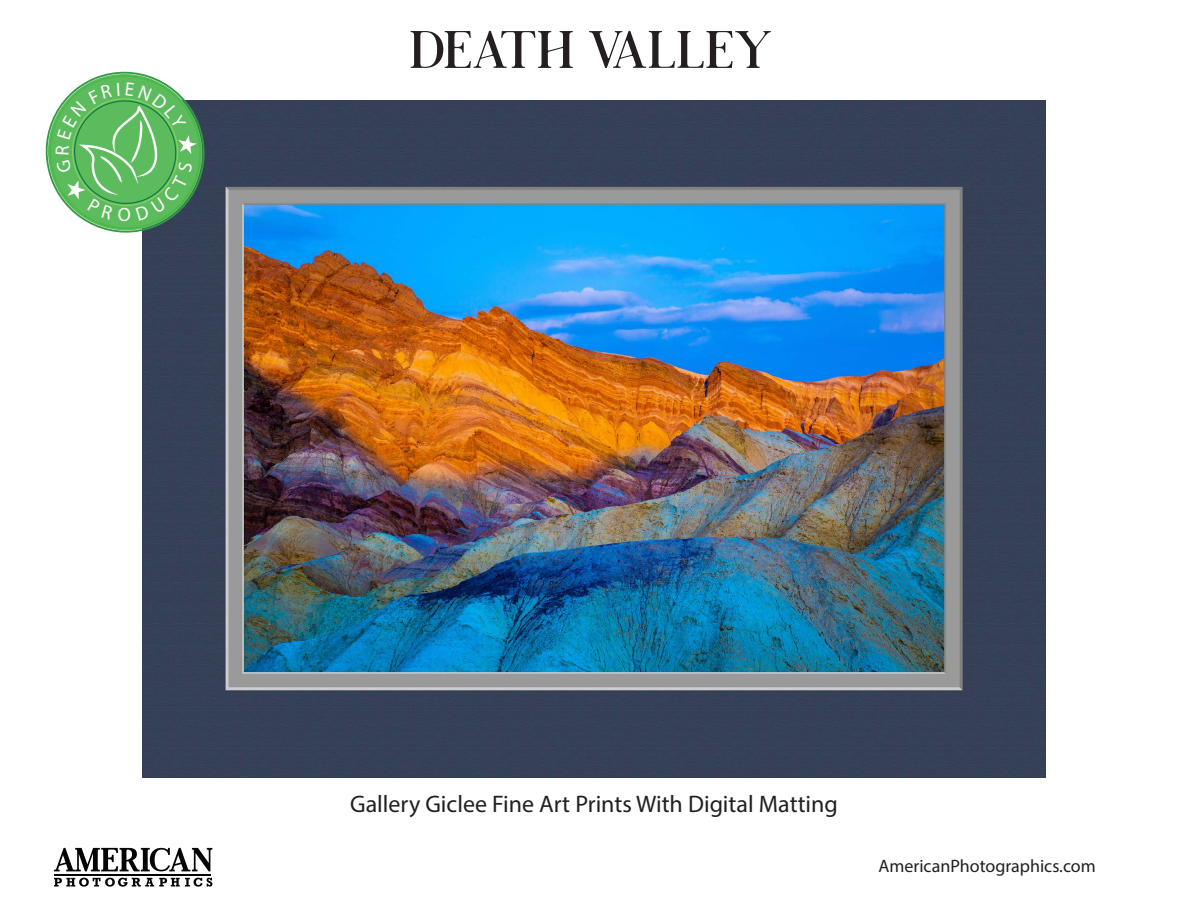
<style>
.page{position:relative;width:1188px;height:918px;background:#fff}
.page>*{position:absolute;margin:0;border:0;box-sizing:border-box;transform-origin:0 0}
.t1{font:54.45px "Night";color:#231f20}
.t2{font:24px "Myriad Pro";color:#231f20}
.t3{font:19.35px "Myriad Pro";color:#fff}
.t4{font:18px "Myriad Pro";color:#231f20}
</style>
<div class="page">
<svg style="left:54px;top:848px;width:158px;height:23px"></svg>
<svg style="left:54px;top:878px;width:158px;height:9px"></svg>
<hr style="left:55px;top:875px;width:156px;height:1px;background:#040503">
<img style="left:143px;top:100px;width:902px;height:677px">
<svg style="left:45px;top:71px;width:172px;height:174px"></svg>
<p class="t3" style="left:118px;top:203px;width:15px">O</p>
<h1 class="t1" style="left:411px;top:21px;width:364px">DEATH VALLEY</h1>
<p class="t2" style="left:350px;top:789px;width:489px">Gallery Giclee Fine Art Prints With Digital Matting</p>
<p class="t4" style="left:878px;top:855px;width:219px">AmericanPhotographics.com</p>
</div>
